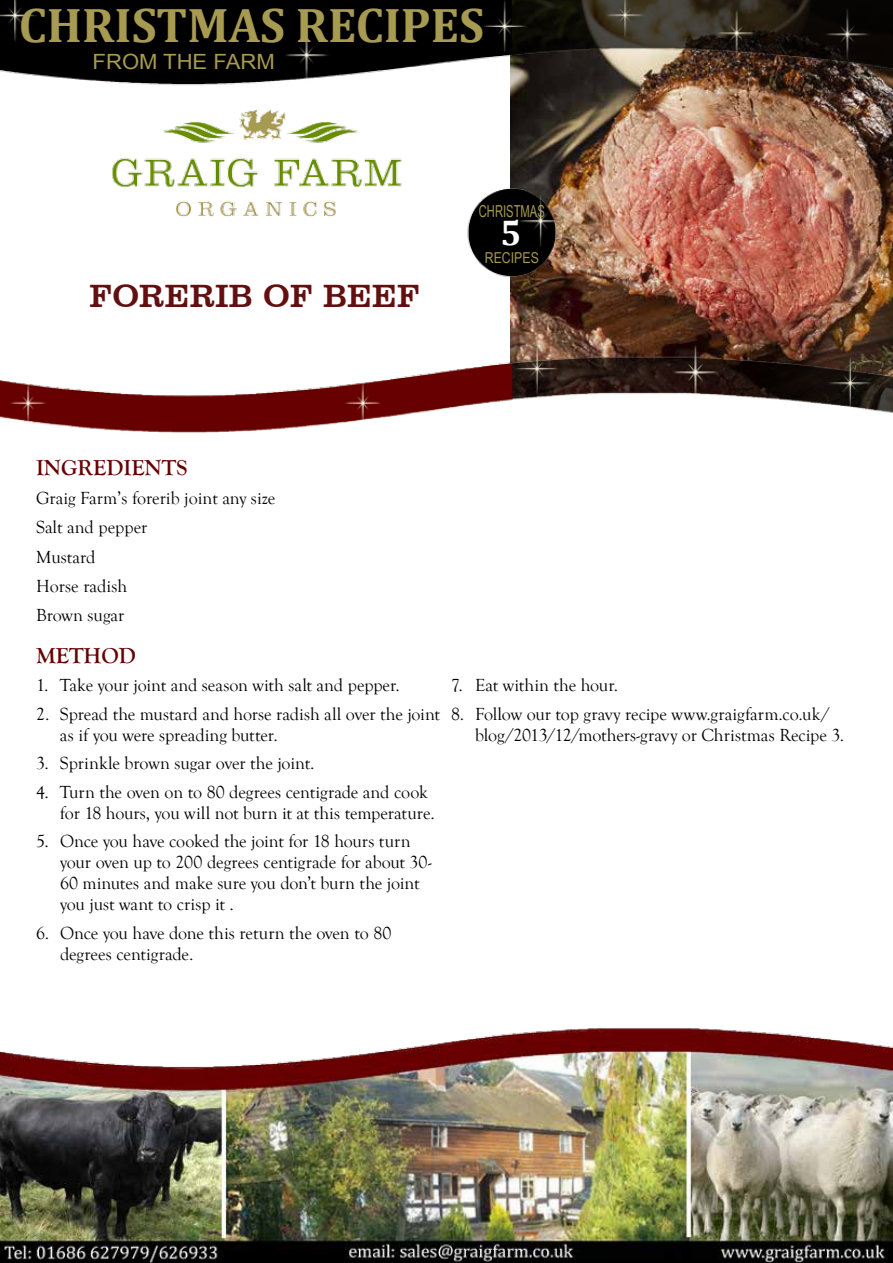
<style>
.page{position:relative;width:893px;height:1263px;background:#fff}
.page>*{position:absolute;margin:0;border:0;box-sizing:border-box;transform-origin:0 0}
.t1{font:700 48.9px "Cambria";color:#a79a51}
.t2{font:700 36px "Cambria";color:#fff}
.t3{font:33px "Clarendon BT";color:#620f10}
.t4{font:700 22.5px "Goudy Old Style T";color:#600}
.t5{font:21px "Arial";color:#a79a51;scale:1.05 1}
.t6{font:18px/21px "Goudy Old Style T";letter-spacing:-.005em;color:#000}
.t7{font:16.5px "Arial Narrow";color:#a79a51;scale:.83 1}
.t8{font:15px "Arial Narrow";color:#a79a51}
</style>
<div class="page">
<img style="left:0;top:1028px;width:892px;height:235px">
<img style="left:0;top:0;width:893px;height:433px">
<h1 class="t1" style="left:19px;top:-9px;width:467px">CHRISTMAS RECIPES</h1>
<p class="t5" style="left:93px;top:48px;width:175px">FROM THE FARM</p>
<h3 class="t3" style="left:90px;top:275px;width:332px">FORERIB OF BEEF</h3>
<p class="t7" style="left:479px;top:199px;width:81px">CHRISTMAS</p>
<p class="t8" style="left:485px;top:247px;width:55px">RECIPES</p>
<h2 class="t2" style="left:500px;top:207px;width:23px">5</h2>
<p class="t4" style="left:36px;top:455px;width:153px">INGREDIENTS</p>
<p class="t6" style="left:36px;top:484px;width:241px;line-height:29.1px">Graig Farm’s forerib joint any size<br>Salt and pepper<br>Mustard<br>Horse radish<br>Brown sugar</p>
<p class="t4" style="left:36px;top:643px;width:101px">METHOD</p>
<p class="t6" style="left:36px;top:675px;width:365px">1. Take your joint and season with salt and pepper.</p>
<p class="t6" style="left:60px;top:704px;width:382px;text-indent:-24px">2. Spread the mustard and horse radish all over the joint as if you were spreading butter.</p>
<p class="t6" style="left:36px;top:753px;width:280px">3. Sprinkle brown sugar over the joint.</p>
<p class="t6" style="left:60px;top:782px;width:376px;text-indent:-24px">4. Turn the oven on to 80 degrees centigrade and cook for 18 hours, you will not burn it at this temperature.</p>
<p class="t6" style="left:60px;top:831px;width:373px;text-indent:-24px">5. Once you have cooked the joint for 18 hours turn your oven up to 200 degrees centigrade for about 30- 60 minutes and make sure you don’t burn the joint you just want to crisp it .</p>
<p class="t6" style="left:60px;top:923px;width:333px;text-indent:-24px">6. Once you have done this return the oven to 80 degrees centigrade.</p>
<p class="t6" style="left:451px;top:675px;width:169px">7. Eat within the hour.</p>
<p class="t6" style="left:475px;top:704px;width:371px;text-indent:-24px">8. Follow our top gravy recipe www.graigfarm.co.uk/ blog/2013/12/mothers-gravy or Christmas Recipe 3.</p>
</div>
